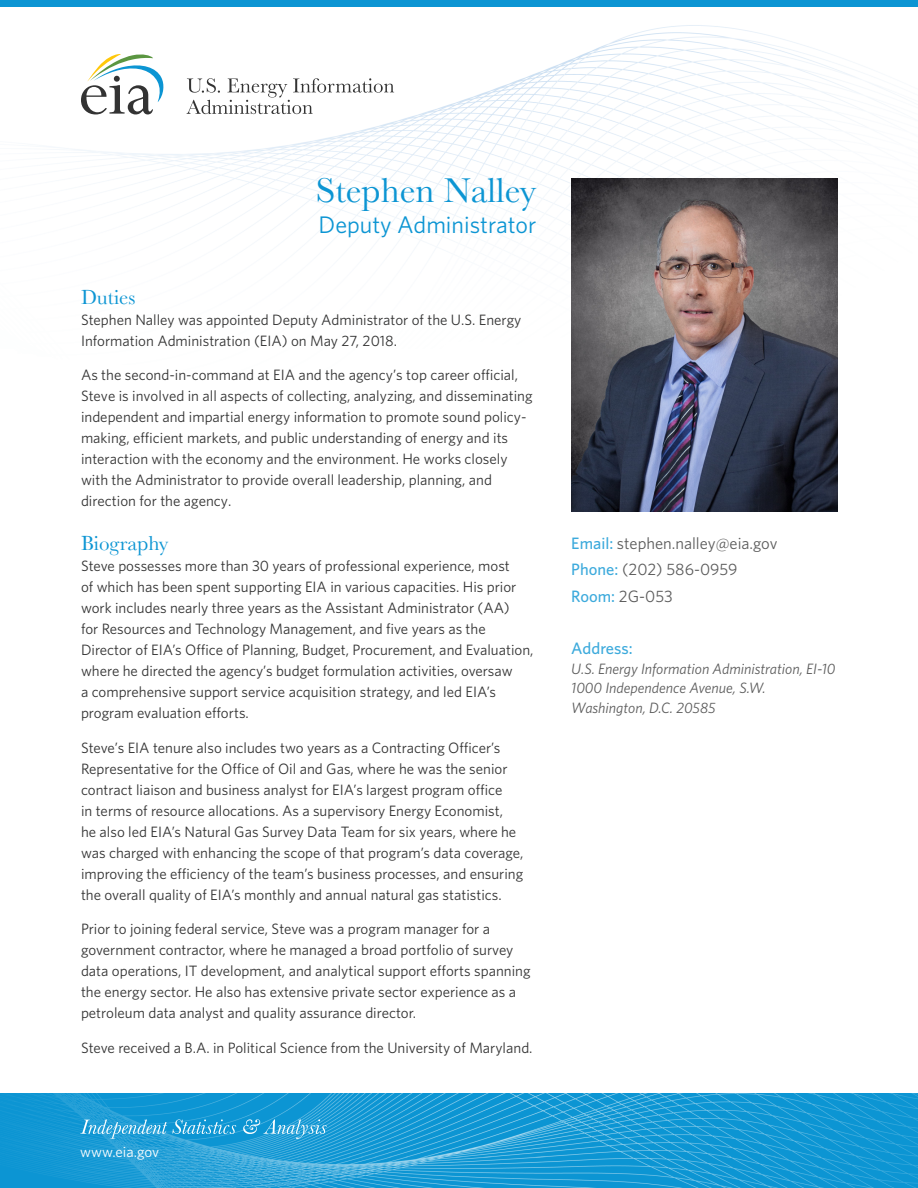
<style>
.page{position:relative;width:918px;height:1188px;background:#fff}
.page>*{position:absolute;margin:0;border:0;box-sizing:border-box;transform-origin:0 0}
.t1{font:36px "Baskerville";color:#0c95d3}
.t2{font:24px "Whitney";color:#0c95d3}
.t3{font:21px "Baskerville";color:#0c95d3}
.t4{font:16.5px/26.2px "Whitney";color:#5c5c5c}
.t5{font:500 16.5px "Whitney";color:#3daadc}
.t6{font:15px/21px "Whitney";color:#333}
.t7{font:15px/21px "Whitney";color:#333}
.t8{font:italic 15px/19.5px "Whitney";color:#5c5c5c}
.t9{font:15px "Whitney";color:#fff}
.s1{font-weight:500;color:#3daadc}
</style>
<div class="page">
<img style="left:54px;top:25px;width:838px;height:221px">
<img style="left:0;top:1094px;width:918px;height:94px">
<div style="left:0;top:0;width:918px;height:7px;background:#0c95d3"></div>
<svg style="left:80px;top:1119px;width:156px;height:20px;background:#3ca9db"></svg>
<svg style="left:243px;top:1119px;width:84px;height:20px;background:#3eaadb"></svg>
<svg style="left:187px;top:78px;width:207px;height:36px"></svg>
<svg style="left:81px;top:53px;width:83px;height:61px"></svg>
<img style="left:571px;top:178px;width:267px;height:333px">
<h1 class="t1" style="left:316px;top:168px;width:222px">Stephen Nalley</h1>
<h2 class="t2" style="left:319px;top:209px;width:219px">Deputy Administrator</h2>
<h3 class="t3" style="left:81px;top:283px;width:56px">Duties</h3>
<p class="t6" style="left:81px;top:308px;width:442px">Stephen Nalley was appointed Deputy Administrator of the U.S. Energy<br>Information Administration (EIA) on May 27, 2018.</p>
<p class="t7" style="left:81px;top:364px;width:453px">As the second-in-command at EIA and the agency’s top career official, Steve is involved in all aspects of collecting, analyzing, and disseminating independent and impartial energy information to promote sound policy&shy;making, efficient markets, and public understanding of energy and its interaction with the economy and the environment. He works closely with the Administrator to provide overall leadership, planning, and direction for the agency.</p>
<h3 class="t3" style="left:81px;top:530px;width:89px">Biography</h3>
<p class="t6" style="left:81px;top:555px;width:454px">Steve possesses more than 30 years of professional experience, most<br>of which has been spent supporting EIA in various capacities. His prior work includes nearly three years as the Assistant Administrator (AA)<br>for Resources and Technology Management, and five years as the Director of EIA’s Office of Planning, Budget, Procurement, and Evaluation, where he directed the agency’s budget formulation activities, oversaw<br>a comprehensive support service acquisition strategy, and led EIA’s program evaluation efforts.</p>
<p class="t6" style="left:81px;top:737px;width:444px">Steve’s EIA tenure also includes two years as a Contracting Officer’s Representative for the Office of Oil and Gas, where he was the senior contract liaison and business analyst for EIA’s largest program office<br>in terms of resource allocations. As a supervisory Energy Economist,<br>he also led EIA’s Natural Gas Survey Data Team for six years, where he was charged with enhancing the scope of that program’s data coverage, improving the efficiency of the team’s business processes, and ensuring the overall quality of EIA’s monthly and annual natural gas statistics.</p>
<p class="t6" style="left:81px;top:918px;width:451px">Prior to joining federal service, Steve was a program manager for a government contractor, where he managed a broad portfolio of survey data operations, IT development, and analytical support efforts spanning the energy sector. He also has extensive private sector experience as a petroleum data analyst and quality assurance director.</p>
<p class="t6" style="left:81px;top:1037px;width:453px">Steve received a B.A. in Political Science from the University of Maryland.</p>
<p class="t4" style="left:571px;top:530px;width:208px"><span class="s1">Email:</span> stephen.nalley@eia.gov<br><span class="s1">Phone:</span> (202) 586-0959<br><span class="s1">Room:</span> 2G-053</p>
<p class="t5" style="left:571px;top:637px;width:63px">Address:</p>
<p class="t8" style="left:571px;top:658px;width:266px">U.S. Energy Information Administration, EI-10<br>1000 Independence Avenue, S.W.<br>Washington, D.C. 20585</p>
<p class="t9" style="left:80px;top:1142px;width:80px">www.eia.gov</p>
</div>
